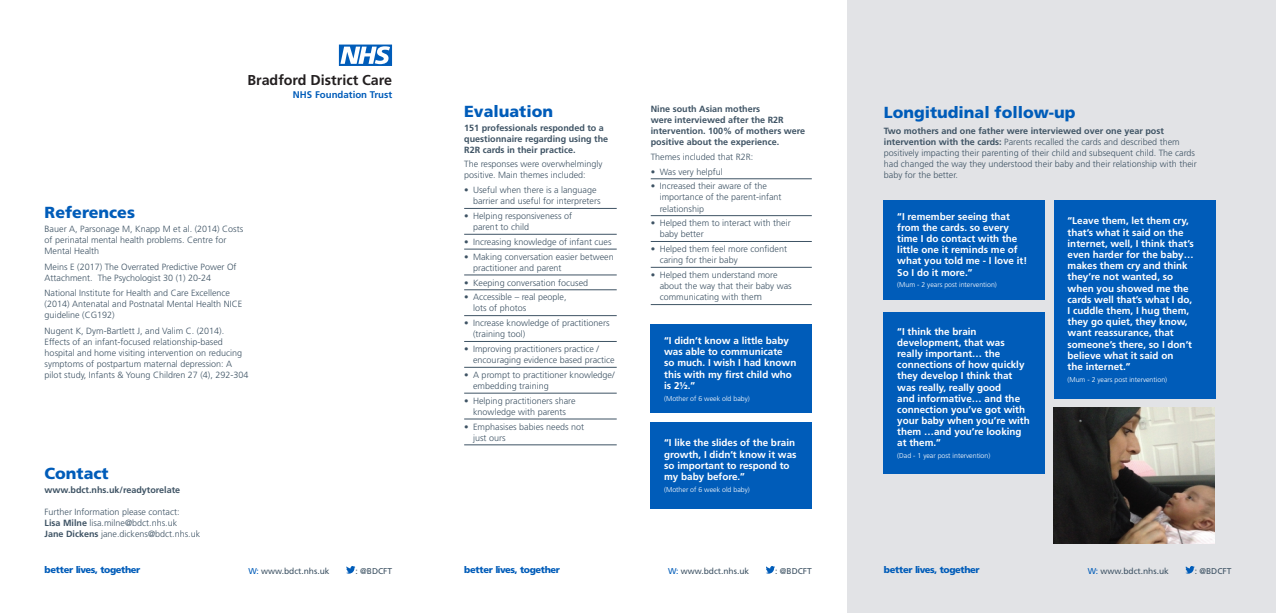
<style>
.page{position:relative;width:1276px;height:613px;background:#fff}
.page>*{position:absolute;margin:0;border:0;box-sizing:border-box;transform-origin:0 0}
.t1{font:900 16px "Frutiger LT Std";color:#005cb9}
.t2{font:700 14.3px "Frutiger LT Std";color:#231f20}
.t3{font:700 9.9px/11.2px "Frutiger LT Std";color:#fff}
.t4{font:700 9.7px "Frutiger LT Std";color:#005cb9}
.t5{font:900 9.3px "Frutiger LT Std";letter-spacing:-.04em;color:#005cb9}
.t6{font:300 9px/11px "Frutiger LT Std";color:#3e5364}
.t7{font:700 9px/11px "Frutiger LT Std";color:#3e5364}
.t8{font:8.4px "Frutiger LT Std";color:#3e5364}
.t9{font:300 7px "Frutiger LT Std";color:#fff}
.s1{font-weight:700}
.s2{font-size:9.9px}
.s3{color:#005cb9}
</style>
<div class="page">
<svg style="left:346px;top:566px;width:9px;height:7px"></svg>
<svg style="left:766px;top:566px;width:9px;height:7px"></svg>
<div style="left:848px;top:0;width:428px;height:612px;background:#e2e3e6"></div>
<div style="left:651px;top:324px;width:161px;height:88px;background:#005cb9"></div>
<div style="left:651px;top:422px;width:161px;height:86px;background:#005cb9"></div>
<div style="left:884px;top:200px;width:161px;height:99px;background:#005cb9"></div>
<div style="left:884px;top:312px;width:161px;height:161px;background:#005cb9"></div>
<div style="left:1054px;top:200px;width:161px;height:198px;background:#005cb9"></div>
<hr style="left:464px;top:208px;width:153px;height:1px;background:#3e5364">
<hr style="left:464px;top:234px;width:153px;height:1px;background:#3e5364">
<hr style="left:464px;top:249px;width:153px;height:1px;background:#3e5364">
<hr style="left:464px;top:274px;width:153px;height:1px;background:#3e5364">
<hr style="left:464px;top:289px;width:153px;height:1px;background:#3e5364">
<hr style="left:464px;top:315px;width:153px;height:1px;background:#3e5364">
<hr style="left:464px;top:341px;width:153px;height:1px;background:#3e5364">
<hr style="left:464px;top:367px;width:153px;height:1px;background:#3e5364">
<hr style="left:464px;top:392px;width:153px;height:1px;background:#3e5364">
<hr style="left:464px;top:418px;width:153px;height:1px;background:#3e5364">
<hr style="left:464px;top:444px;width:153px;height:1px;background:#3e5364">
<svg style="left:339px;top:45px;width:53px;height:21px"></svg>
<hr style="left:651px;top:178px;width:161px;height:1px;background:#3e5364">
<hr style="left:651px;top:215px;width:161px;height:1px;background:#3e5364">
<hr style="left:651px;top:241px;width:161px;height:1px;background:#3e5364">
<hr style="left:651px;top:267px;width:161px;height:1px;background:#3e5364">
<hr style="left:651px;top:304px;width:161px;height:1px;background:#3e5364">
<svg style="left:1185px;top:566px;width:9px;height:7px"></svg>
<img style="left:1053px;top:407px;width:161px;height:136px">
<p class="t2" style="left:247px;top:71px;width:146px">Bradford District Care</p>
<p class="t4" style="left:293px;top:88px;width:101px">NHS Foundation Trust</p>
<p class="t1" style="left:45px;top:203px;width:92px">References</p>
<p class="t6" style="left:45px;top:223px;width:200px">Bauer A, Parsonage M, Knapp M et al. (2014) Costs of perinatal mental health problems. Centre for<br>Mental Health</p>
<p class="t6" style="left:45px;top:261px;width:193px">Meins E (2017) The Overrated Predictive Power Of<br>Attachment. The Psychologist 30 (1) 20-24</p>
<p class="t6" style="left:45px;top:287px;width:199px">National Institute for Health and Care Excellence (2014) Antenatal and Postnatal Mental Health NICE guideline (CG192)</p>
<p class="t6" style="left:45px;top:325px;width:205px">Nugent K, Dym-Bartlett J, and Valim C. (2014).<br>Effects of an infant-focused relationship-based hospital and home visiting intervention on reducing symptoms of postpartum maternal depression: A pilot study, Infants &amp; Young Children 27 (4), 292-304</p>
<p class="t1" style="left:45px;top:464px;width:66px">Contact</p>
<p class="t7" style="left:45px;top:484px;width:137px">www.bdct.nhs.uk/readytorelate</p>
<p class="t6" style="left:45px;top:506px;width:137px">Further Information please contact:</p>
<p class="t6" style="left:45px;top:517px;width:134px"><span class="s1">Lisa Milne</span> lisa.milne@bdct.nhs.uk</p>
<p class="t6" style="left:45px;top:528px;width:157px"><span class="s1">Jane Dickens</span> jane.dickens@bdct.nhs.uk</p>
<p class="t1" style="left:464px;top:101px;width:90px">Evaluation</p>
<p class="t7" style="left:464px;top:122px;width:146px">151 professionals responded to a questionnaire regarding using the<br>R2R cards in their practice.</p>
<p class="t6" style="left:464px;top:159px;width:140px">The responses were overwhelmingly positive. Main themes included:</p>
<p class="t6" style="left:473px;top:185px;width:129px;text-indent:-9px">• Useful when there is a language barrier and useful for interpreters</p>
<p class="t6" style="left:473px;top:210px;width:100px;text-indent:-9px">• Helping responsiveness of parent to child</p>
<p class="t6" style="left:464px;top:236px;width:149px">• Increasing knowledge of infant cues</p>
<p class="t6" style="left:473px;top:251px;width:142px;text-indent:-9px">• Making conversation easier between practitioner and parent</p>
<p class="t6" style="left:464px;top:277px;width:125px">• Keeping conversation focused</p>
<p class="t6" style="left:473px;top:292px;width:95px;text-indent:-9px">• Accessible – real people, lots of photos</p>
<p class="t6" style="left:473px;top:317px;width:138px;text-indent:-9px">• Increase knowledge of practitioners (training tool)</p>
<p class="t6" style="left:473px;top:343px;width:143px;text-indent:-9px">• Improving practitioners practice / encouraging evidence based practice</p>
<p class="t6" style="left:473px;top:369px;width:143px;text-indent:-9px">• A prompt to practitioner knowledge/ embedding training</p>
<p class="t6" style="left:464px;top:395px;width:113px;text-align:center">• Helping practitioners share knowledge with parents</p>
<p class="t6" style="left:473px;top:421px;width:113px;text-indent:-9px">• Emphasises babies needs not just ours</p>
<p class="t7" style="left:651px;top:103px;width:156px">Nine south Asian mothers<br>were interviewed after the R2R intervention. 100% of mothers were positive about the experience.</p>
<p class="t6" style="left:651px;top:151px;width:104px">Themes included that R2R:</p>
<p class="t6" style="left:651px;top:166px;width:74px">• Was very helpful</p>
<p class="t6" style="left:660px;top:181px;width:123px;text-indent:-9px">• Increased their aware of the importance of the parent-infant relationship</p>
<p class="t6" style="left:660px;top:218px;width:133px;text-indent:-9px">• Helped them to interact with their baby better</p>
<p class="t6" style="left:660px;top:243px;width:129px;text-indent:-9px">• Helped them feel more confident caring for their baby</p>
<p class="t6" style="left:660px;top:269px;width:134px;text-indent:-9px">• Helped them understand more about the way that their baby was communicating with the<span class="s2">m</span></p>
<p class="t3" style="left:664px;top:335px;width:134px">“I didn’t know a little baby was able to communicate<br>so much. I wish I had known this with my first child who is 2½.”</p>
<p class="t9" style="left:664px;top:394px;width:87px">(Mother of 6 week old baby)</p>
<p class="t3" style="left:664px;top:437px;width:134px">“I like the slides of the brain growth, I didn’t know it was so important to respond to my baby before.”</p>
<p class="t9" style="left:664px;top:485px;width:87px">(Mother of 6 week old baby)</p>
<p class="t5" style="left:45px;top:563px;width:97px">better lives, together</p>
<p class="t8" style="left:248px;top:565px;width:83px"><span class="s3">W:</span> www.bdct.nhs.uk</p>
<p class="t8" style="left:355px;top:565px;width:38px">: @BDCFT</p>
<p class="t5" style="left:464px;top:563px;width:97px">better lives, together</p>
<p class="t8" style="left:668px;top:565px;width:83px"><span class="s3">W:</span> www.bdct.nhs.uk</p>
<p class="t8" style="left:775px;top:565px;width:38px">: @BDCFT</p>
<p class="t1" style="left:884px;top:102px;width:193px">Longitudinal follow-up</p>
<p class="t6" style="left:884px;top:125px;width:314px"><span class="s1">Two mothers and one father were interviewed over one year post intervention with the cards:</span> Parents recalled the cards and described them positively impacting their parenting of their child and subsequent child. The cards had changed the way they understood their baby and their relationship with their baby for the better.</p>
<p class="t3" style="left:897px;top:210px;width:131px">“I remember seeing that from the cards. so every time I do contact with the little one it reminds me of what you told me - I love it!<br>So I do it more.”</p>
<p class="t9" style="left:897px;top:281px;width:101px">(Mum - 2 years post intervention)</p>
<p class="t3" style="left:897px;top:325px;width:134px">“I think the brain development, that was really important… the connections of how quickly they develop I think that was really, really good<br>and informative… and the connection you’ve got with your baby when you’re with them …and you’re looking at them.”</p>
<p class="t9" style="left:897px;top:451px;width:94px">(Dad - 1 year post intervention)</p>
<p class="t3" style="left:1067px;top:215px;width:128px">“Leave them, let them cry, that’s what it said on the internet, well, I think that’s even harder for the baby… makes them cry and think they’re not wanted, so when you showed me the cards well that’s what I do,<br>I cuddle them, I hug them, they go quiet, they know, want reassurance, that someone’s there, so I don’t believe what it said on<br>the internet.”</p>
<p class="t9" style="left:1067px;top:375px;width:101px">(Mum - 2 years post intervention)</p>
<p class="t5" style="left:884px;top:563px;width:97px">better lives, together</p>
<p class="t8" style="left:1087px;top:565px;width:83px"><span class="s3">W:</span> www.bdct.nhs.uk</p>
<p class="t8" style="left:1194px;top:565px;width:38px">: @BDCFT</p>
</div>
